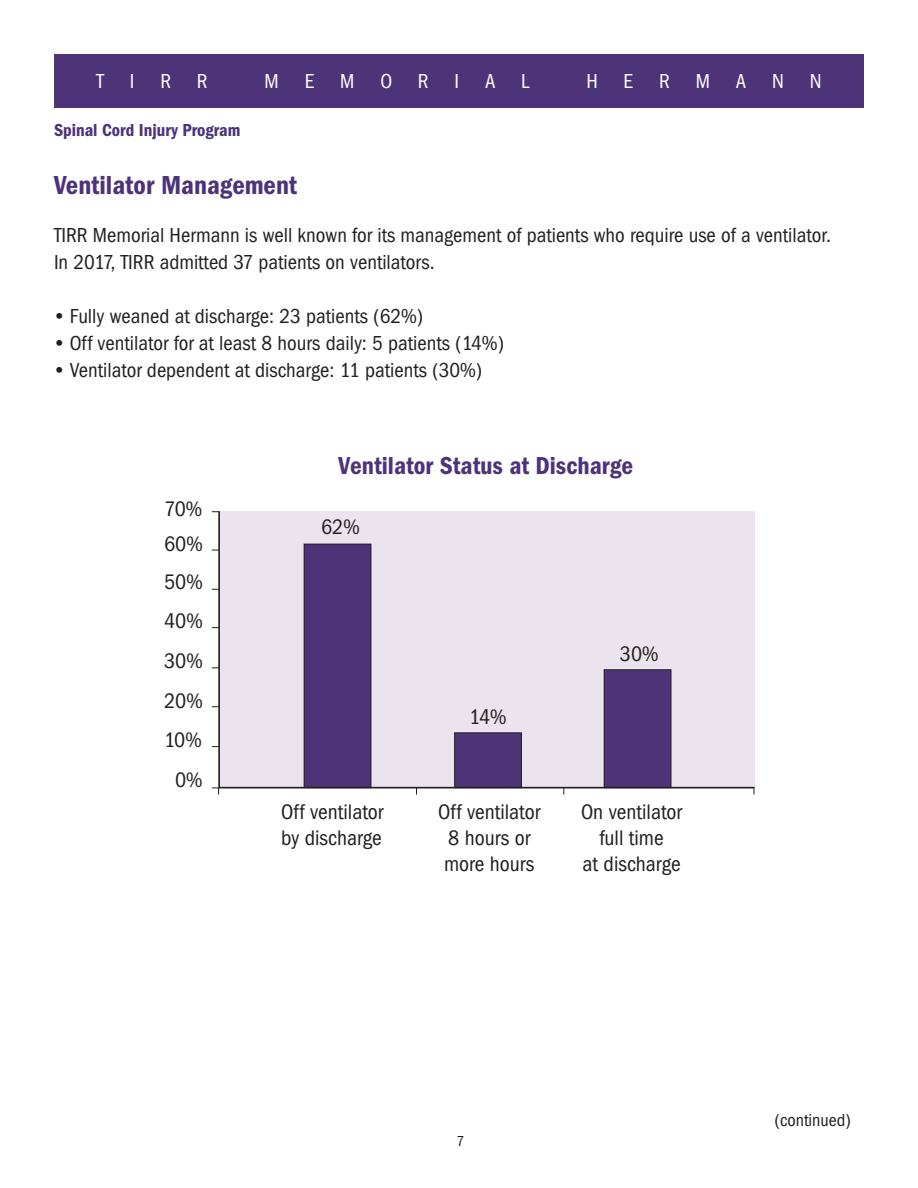
<style>
.page{position:relative;width:918px;height:1188px;background:#fff}
.page>*{position:absolute;margin:0;border:0;box-sizing:border-box;transform-origin:0 0}
.t1{font:600 27px "Franklin Got Cd ITC";color:#4d3378}
.t2{font:600 25.35px "Franklin Got Cd ITC";color:#4d3378}
.t3{font:21.75px/26.1px "Franklin Got Cd ITC";color:#231f20}
.t4{font:21px "Franklin Got Cd ITC";color:#231f20}
.t5{font:21px "Franklin Got Cd ITC";letter-spacing:1.23em;color:#fff}
.t6{font:600 18px "Franklin Got Cd ITC";color:#4d3378}
.t7{font:18px "Franklin Got Cd ITC";color:#231f20}
.t8{font:15px "Franklin Got Cd ITC";color:#231f20}
</style>
<div class="page">
<div style="left:54px;top:54px;width:810px;height:54px;background:#4d3378"></div>
<svg style="left:217px;top:511px;width:538px;height:278px;background:#cbc0d5"></svg>
<svg style="left:212px;top:787px;width:7px;height:8px"></svg>
<p class="t5" style="left:97px;top:69px;width:113px">TIRR</p>
<p class="t5" style="left:265px;top:69px;width:266px">MEMORIAL</p>
<p class="t5" style="left:586px;top:69px;width:237px">HERMANN</p>
<p class="t6" style="left:54px;top:119px;width:188px">Spinal Cord Injury Program</p>
<p class="t1" style="left:54px;top:169px;width:245px">Ventilator Management</p>
<p class="t4" style="left:54px;top:223px;width:779px">TIRR Memorial Hermann is well known for its management of patients who require use of a ventilator.</p>
<p class="t4" style="left:54px;top:250px;width:382px">In 2017, TIRR admitted 37 patients on ventilators.</p>
<p class="t4" style="left:54px;top:304px;width:371px">• Fully weaned at discharge: 23 patients (62%)</p>
<p class="t4" style="left:54px;top:331px;width:452px">• Off ventilator for at least 8 hours daily: 5 patients (14%)</p>
<p class="t4" style="left:54px;top:358px;width:430px">• Ventilator dependent at discharge: 11 patients (30%)</p>
<p class="t3" style="left:164px;top:495px;width:40px">70%</p>
<p class="t3" style="left:164px;top:530px;width:40px">60%</p>
<p class="t3" style="left:164px;top:568px;width:40px">50%</p>
<p class="t3" style="left:164px;top:607px;width:40px">40%</p>
<p class="t3" style="left:164px;top:647px;width:40px">30%</p>
<p class="t3" style="left:164px;top:687px;width:40px">20%</p>
<p class="t3" style="left:164px;top:726px;width:39px">10%</p>
<p class="t3" style="left:175px;top:766px;width:29px">0%</p>
<p class="t2" style="left:339px;top:450px;width:296px">Ventilator Status at Discharge</p>
<p class="t3" style="left:321px;top:513px;width:40px">62%</p>
<p class="t3" style="left:469px;top:703px;width:39px">14%</p>
<p class="t3" style="left:620px;top:640px;width:40px">30%</p>
<p class="t3" style="left:281px;top:798px;width:104px">Off ventilator by discharge</p>
<p class="t3" style="left:438px;top:798px;width:104px">Off ventilator<br>8 hours or more hours</p>
<p class="t3" style="left:581px;top:798px;width:103px;text-align:center">On ventilator full time<br>at discharge</p>
<p class="t8" style="left:457px;top:1132px;width:9px">7</p>
<p class="t7" style="left:775px;top:1109px;width:78px">(continued)</p>
</div>
